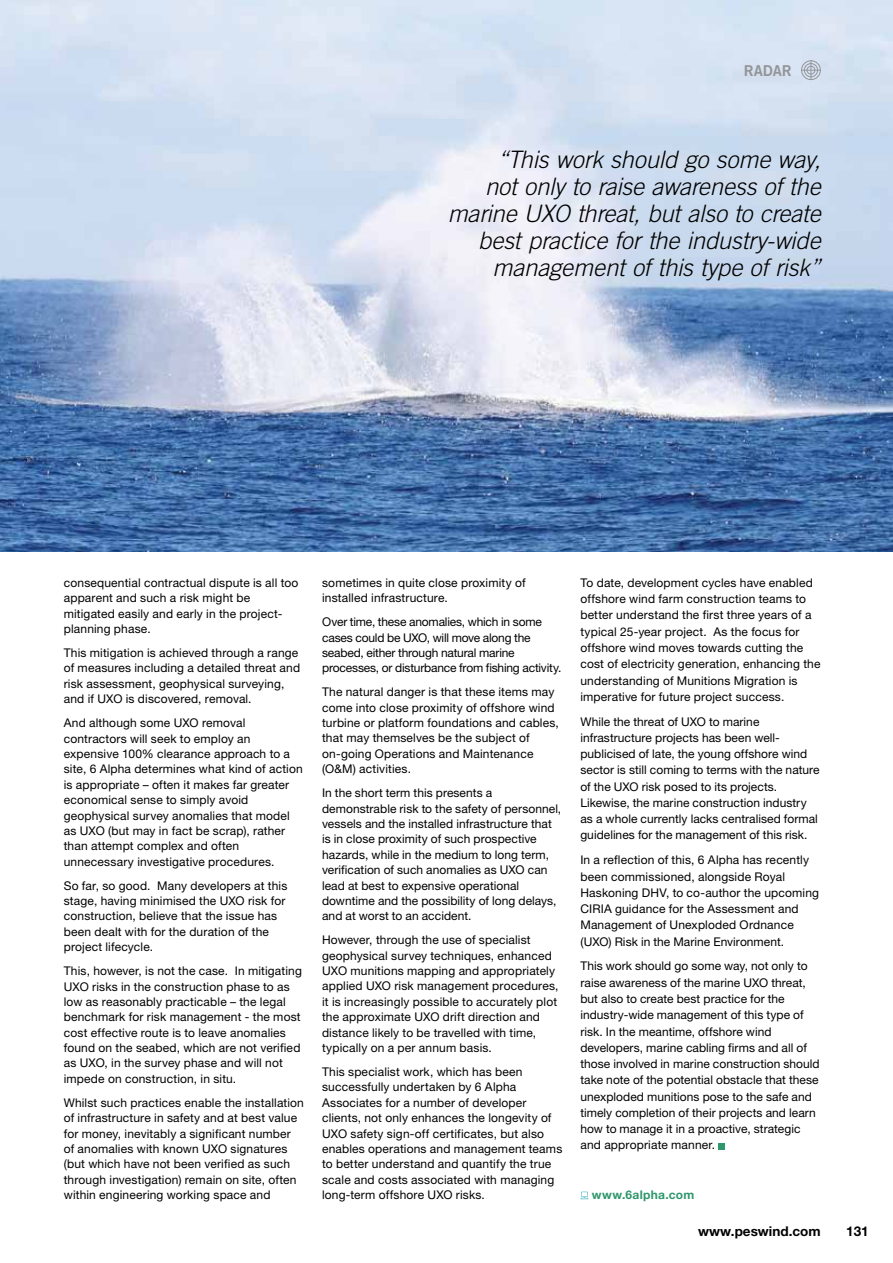
<style>
.page{position:relative;width:893px;height:1263px;background:#fff}
.page>*{position:absolute;margin:0;border:0;box-sizing:border-box;transform-origin:0 0}
.t1{font:italic 300 24px/27px "Trade Gothic";letter-spacing:-.005em;color:#000;text-align:right}
.t2{font:15px "Trade Gothic Bold Two";letter-spacing:-.005em;color:#939598}
.t3{font:700 13.5px "Helvetica Neue LT Pro";color:#000}
.t4{font:12px/15.5px "Helvetica Neue LT Pro";letter-spacing:.01em;color:#000}
.t5{font:12px/15.5px "Helvetica Neue LT Pro";letter-spacing:-.015em;color:#000}
.t6{font:700 12px "Helvetica Neue LT Pro";letter-spacing:.025em;color:#2e976b}
</style>
<div class="page">
<svg style="left:719px;top:1143px;width:6px;height:6px"></svg>
<svg style="left:580px;top:1192px;width:8px;height:7px"></svg>
<img style="left:0;top:0;width:893px;height:551px">
<div style="left:801px;top:60px;width:20px;height:20px;border:1px solid #939598;border-radius:50%"></div>
<svg style="left:802px;top:61px;width:18px;height:19px"></svg>
<p class="t2" style="left:744px;top:61px;width:50px">RADAR</p>
<h1 class="t1" style="left:448px;top:145px;width:374px">“This work should go some way,<br>not only to raise awareness of the marine UXO threat, but also to create best practice for the industry-wide management of this type of risk”</h1>
<p class="t4" style="left:64px;top:575px;width:236px">consequential contractual dispute is all too apparent and such a risk might be mitigated easily and early in the project&shy;planning phase.</p>
<p class="t4" style="left:64px;top:645px;width:238px">This mitigation is achieved through a range of measures including a detailed threat and risk assessment, geophysical surveying, and if UXO is discovered, removal.</p>
<p class="t4" style="left:64px;top:715px;width:240px">And although some UXO removal contractors will seek to employ an expensive 100% clearance approach to a site, 6 Alpha determines what kind of action is appropriate – often it makes far greater economical sense to simply avoid geophysical survey anomalies that model as UXO (but may in fact be scrap), rather than attempt complex and often unnecessary investigative procedures.</p>
<p class="t4" style="left:64px;top:877px;width:225px">So far, so good. Many developers at this stage, having minimised the UXO risk for construction, believe that the issue has been dealt with for the duration of the project lifecycle.</p>
<p class="t4" style="left:64px;top:963px;width:240px">This, however, is not the case. In mitigating UXO risks in the construction phase to as low as reasonably practicable – the legal benchmark for risk management - the most cost effective route is to leave anomalies found on the seabed, which are not verified as UXO, in the survey phase and will not impede on construction, in situ.</p>
<p class="t4" style="left:64px;top:1094px;width:242px">Whilst such practices enable the installation of infrastructure in safety and at best value for money, inevitably a significant number of anomalies with known UXO signatures (but which have not been verified as such through investigation) remain on site, often within engineering working space and</p>
<p class="t4" style="left:322px;top:575px;width:205px">sometimes in quite close proximity of installed infrastructure.</p>
<p class="t5" style="left:322px;top:614px;width:241px">Over time, these anomalies, which in some cases could be UXO, will move along the seabed, either through natural marine processes, or disturbance from fishing activity.</p>
<p class="t4" style="left:322px;top:684px;width:238px">The natural danger is that these items may come into close proximity of offshore wind turbine or platform foundations and cables, that may themselves be the subject of on-going Operations and Maintenance (O&amp;M) activities.</p>
<p class="t4" style="left:322px;top:785px;width:241px">In the short term this presents a demonstrable risk to the safety of personnel, vessels and the installed infrastructure that is in close proximity of such prospective hazards, while in the medium to long term, verification of such anomalies as UXO can lead at best to expensive operational downtime and the possibility of long delays, and at worst to an accident.</p>
<p class="t4" style="left:322px;top:932px;width:238px">However, through the use of specialist geophysical survey techniques, enhanced UXO munitions mapping and appropriately applied UXO risk management procedures, it is increasingly possible to accurately plot the approximate UXO drift direction and distance likely to be travelled with time, typically on a per annum basis.</p>
<p class="t4" style="left:322px;top:1064px;width:242px">This specialist work, which has been successfully undertaken by 6 Alpha Associates for a number of developer clients, not only enhances the longevity of UXO safety sign-off certificates, but also enables operations and management teams to better understand and quantify the true scale and costs associated with managing long-term offshore UXO risks.</p>
<p class="t4" style="left:580px;top:574px;width:242px;line-height:16.2px">To date, development cycles have enabled offshore wind farm construction teams to better understand the first three years of a typical 25-year project. As the focus for offshore wind moves towards cutting the cost of electricity generation, enhancing the understanding of Munitions Migration is imperative for future project success.</p>
<p class="t4" style="left:580px;top:713px;width:241px;line-height:16.2px">While the threat of UXO to marine infrastructure projects has been well&shy;publicised of late, the young offshore wind sector is still coming to terms with the nature of the UXO risk posed to its projects.<br>Likewise, the marine construction industry as a whole currently lacks centralised formal guidelines for the management of this risk.</p>
<p class="t4" style="left:580px;top:852px;width:240px;line-height:16.2px">In a reflection of this, 6 Alpha has recently been commissioned, alongside Royal Haskoning DHV, to co-author the upcoming CIRIA guidance for the Assessment and Management of Unexploded Ordnance (UXO) Risk in the Marine Environment.</p>
<p class="t4" style="left:580px;top:958px;width:241px;line-height:16.2px">This work should go some way, not only to raise awareness of the marine UXO threat, but also to create best practice for the industry-wide management of this type of risk. In the meantime, offshore wind developers, marine cabling firms and all of those involved in marine construction should take note of the potential obstacle that these unexploded munitions pose to the safe and timely completion of their projects and learn how to manage it in a proactive, strategic and appropriate manner.</p>
<p class="t6" style="left:592px;top:1187px;width:104px">www.6alpha.com</p>
<p class="t3" style="left:698px;top:1223px;width:124px">www.peswind.com</p>
<p class="t3" style="left:846px;top:1223px;width:24px">131</p>
</div>
